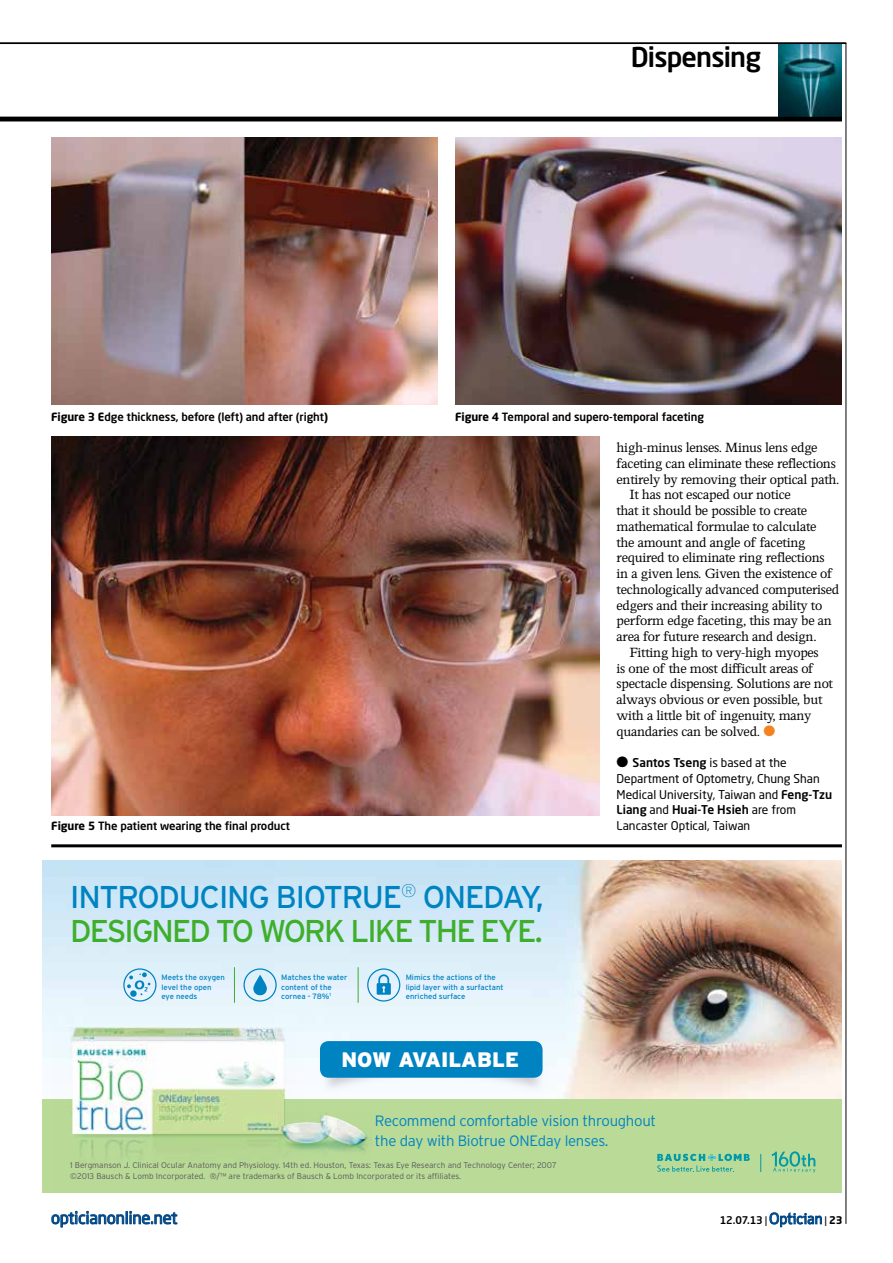
<style>
.page{position:relative;width:893px;height:1263px;background:#fff}
.page>*{position:absolute;margin:0;border:0;box-sizing:border-box;transform-origin:0 0}
.t1{font:31.5px/33.9px "Interstate";letter-spacing:-.06em;color:#0083c1}
.t2{font:500 27px "Neo Sans Std";letter-spacing:-.03em;color:#000}
.t3{font:900 21px "Interstate";color:#fff}
.t4{font:16.5px "Neo Sans Std";letter-spacing:-.01em;color:#004785}
.t5{font:15px "Perrywood MT Std";letter-spacing:-.02em;color:#000}
.t6{font:300 15px/19.6px "Interstate";letter-spacing:-.02em;color:#0083c1}
.t7{font:12px/15.8px "Neo Sans Std";color:#000}
.t8{font:500 11.25px "Neo Sans Std";letter-spacing:-.005em;color:#000}
.t9{font:500 10.5px "Neo Sans Std";color:#000}
.t10{font:300 8.25px/10.5px "Interstate";color:#58595b}
.t11{font:7.8px/9.3px "Interstate";color:#0083c1}
.s1{font-weight:700}
.s2{color:#f58220}
.s3{font-weight:500}
.s4{color:#3fae2a}
.s5{font-weight:400}
.s6{font-family:"Felbridge Std";font-weight:400;font-size:15px;color:#004785}
</style>
<div class="page">
<hr style="left:846px;top:43px;width:1px;height:1181px;background:#000">
<svg style="left:769px;top:1212px;width:53px;height:15px"></svg>
<svg style="left:51px;top:1211px;width:127px;height:17px"></svg>
<img style="left:778px;top:44px;width:64px;height:73px">
<hr style="left:0;top:117px;width:842px;height:4px;background:#000">
<hr style="left:0;top:43px;width:846px;height:1px;background:#000">
<img style="left:51px;top:436px;width:549px;height:379px">
<img style="left:51px;top:137px;width:387px;height:268px">
<img style="left:455px;top:137px;width:387px;height:268px">
<hr style="left:51px;top:844px;width:791px;height:3px;background:#000">
<img style="left:43px;top:861px;width:231px;height:206px">
<img style="left:274px;top:861px;width:568px;height:238px">
<div style="left:43px;top:1099px;width:799px;height:93px;background:#badb98"></div>
<img style="left:53px;top:1027px;width:225px;height:130px">
<img style="left:72px;top:1027px;width:295px;height:118px">
<img style="left:278px;top:1113px;width:90px;height:25px">
<img style="left:278px;top:1138px;width:92px;height:14px">
<svg style="left:760px;top:1154px;width:1px;height:18px"></svg>
<svg style="left:772px;top:1151px;width:43px;height:21px"></svg>
<svg style="left:657px;top:1154px;width:93px;height:18px"></svg>
<div style="left:123px;top:968px;width:33px;height:33px;border:1px solid #0083c1;border-radius:50%"></div>
<svg style="left:127px;top:972px;width:23px;height:23px"></svg>
<svg style="left:253px;top:975px;width:14px;height:20px"></svg>
<div style="left:243px;top:968px;width:34px;height:33px;border:1px solid #0083c1;border-radius:50%"></div>
<svg style="left:377px;top:973px;width:14px;height:22px"></svg>
<div style="left:367px;top:968px;width:33px;height:33px;border:1px solid #0083c1;border-radius:50%"></div>
<hr style="left:358px;top:967px;width:1px;height:36px;background:#3fae2a">
<hr style="left:234px;top:967px;width:1px;height:36px;background:#3fae2a">
<img style="left:315px;top:1045px;width:236px;height:57px">
<div style="left:320px;top:1041px;width:223px;height:37px;background:#0083c1;border-radius:9px"></div>
<h2 class="t2" style="left:631px;top:40px;width:132px">Dispensing</h2>
<p class="t8" style="left:51px;top:409px;width:279px"><span class="s1">Figure 3 E</span>dge thickness, before (left) and after (right<span class="s1">)</span></p>
<p class="t8" style="left:455px;top:409px;width:251px"><span class="s1">Figure 4</span> Temporal and supero-temporal faceting</p>
<p class="t5" style="left:617px;top:439px;width:203px">high-minus lenses. Minus lens edge</p>
<p class="t5" style="left:617px;top:455px;width:221px">faceting can eliminate these reflections</p>
<p class="t5" style="left:617px;top:471px;width:224px">entirely by removing their optical path.</p>
<p class="t5" style="left:629px;top:487px;width:163px">It has not escaped our notice</p>
<p class="t5" style="left:617px;top:502px;width:192px">that it should be possible to create</p>
<p class="t5" style="left:617px;top:518px;width:201px">mathematical formulae to calculate</p>
<p class="t5" style="left:617px;top:534px;width:190px">the amount and angle of faceting</p>
<p class="t5" style="left:617px;top:550px;width:210px">required to eliminate ring reflections</p>
<p class="t5" style="left:617px;top:565px;width:217px">in a given lens. Given the existence of</p>
<p class="t5" style="left:617px;top:581px;width:224px">technologically advanced computerised</p>
<p class="t5" style="left:617px;top:597px;width:207px">edgers and their increasing ability to</p>
<p class="t5" style="left:617px;top:613px;width:217px">perform edge faceting, this may be an</p>
<p class="t5" style="left:617px;top:628px;width:202px">area for future research and design.</p>
<p class="t5" style="left:629px;top:644px;width:191px">Fitting high to very-high myopes</p>
<p class="t5" style="left:617px;top:660px;width:198px">is one of the most difficult areas of</p>
<p class="t5" style="left:617px;top:676px;width:218px">spectacle dispensing. Solutions are not</p>
<p class="t5" style="left:617px;top:691px;width:208px">always obvious or even possible, but</p>
<p class="t5" style="left:617px;top:707px;width:196px">with a little bit of ingenuity, many</p>
<p class="t5" style="left:617px;top:723px;width:160px">quandaries can be solved. <span class="s2">●</span></p>
<p class="t7" style="left:617px;top:755px;width:217px">● <span class="s3">Santos Tseng</span> is based at the Department of Optometry, Chung Shan Medical University, Taiwan and <span class="s3">Feng-Tzu Liang</span> and <span class="s3">Huai-Te Hsieh</span> are from</p>
<p class="t8" style="left:51px;top:819px;width:240px"><span class="s1">Figure 5</span> The patient wearing the final product</p>
<p class="t7" style="left:617px;top:818px;width:135px">Lancaster Optical, Taiwan</p>
<h1 class="t1" style="left:70px;top:880px;width:475px">INTRODUCING BIOTRUE<sup>®</sup> ONEDAY,<br><span class="s4">DESIGNED TO WORK LIKE THE EYE.</span></h1>
<p class="t11" style="left:162px;top:973px;width:65px">Meets the oxygen level the open eye needs</p>
<p class="t11" style="left:281px;top:973px;width:68px">Matches the water content of the cornea - 78%<sup>1</sup></p>
<p class="t11" style="left:406px;top:973px;width:99px">Mimics the actions of the lipid layer with a surfactant enriched surface</p>
<h3 class="t3" style="left:341px;top:1047px;width:179px">NOW AVAILABLE</h3>
<p class="t6" style="left:375px;top:1111px;width:283px">Recommend comfortable vision throughout the day with Biotrue ONEday lenses.</p>
<p class="t10" style="left:70px;top:1160px;width:488px">1 Bergmanson J. Clinical Ocular Anatomy and Physiology. 14th ed. Houston, Texas: Texas Eye Research and Technology Center; 2007 ©2013 Bausch &amp; Lomb Incorporated. ®/™ are trademarks of Bausch &amp; Lomb Incorporated or its affiliates.</p>
<p class="t4" style="left:51px;top:1208px;width:128px">opticianonline.net</p>
<p class="t9" style="left:720px;top:1213px;width:124px">12.07.13 <span class="s5">|</span> <span class="s6">Optician</span> <span class="s5">|</span> <span class="s1">23</span></p>
</div>
